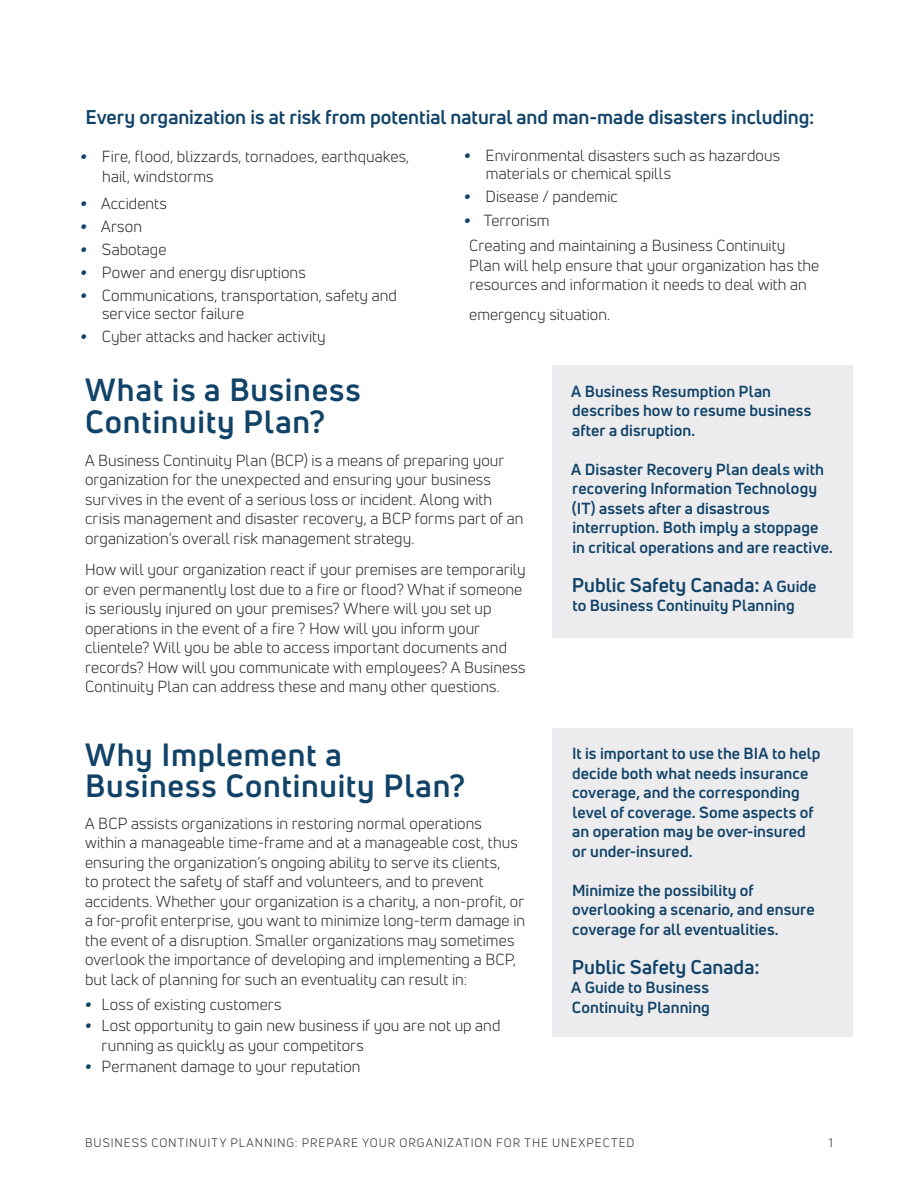
<style>
.page{position:relative;width:918px;height:1188px;background:#fff}
.page>*{position:absolute;margin:0;border:0;box-sizing:border-box;transform-origin:0 0}
.t1{font:700 31.5px/31.5px "Uni Neue";letter-spacing:.025em;color:#114368}
.Leadin{font:700 19.5px "Uni Neue";color:#114368}
.t2{font:15.75px/19.5px "Uni Neue";letter-spacing:.005em;color:#231f20}
.t3{font:700 15.75px/19.5px "Uni Neue";letter-spacing:.005em;color:#114368}
.t4{font:12px "Uni Neue";letter-spacing:.08em;color:#231f20}
.s1{font-weight:900;font-style:italic;color:#114368}
.s2{font-size:15.75px}
</style>
<div class="page">
<div style="left:552px;top:365px;width:300px;height:273px;background:#ececee"></div>
<div style="left:552px;top:728px;width:300px;height:308px;background:#ececee"></div>
<p class="Leadin" style="left:85px;top:105px;width:730px">Every organization is at risk from potential natural and man-made disasters including:</p>
<p class="t2" style="left:102px;top:147px;width:309px;text-indent:-22px"><span class="s1">•</span> Fire, flood, blizzards, tornadoes, earthquakes, hail, windstorms</p>
<p class="t2" style="left:81px;top:194px;width:88px"><span class="s1">•</span> Accidents</p>
<p class="t2" style="left:81px;top:217px;width:63px"><span class="s1">•</span> Arson</p>
<p class="t2" style="left:81px;top:240px;width:87px"><span class="s1">•</span> Sabotage</p>
<p class="t2" style="left:81px;top:263px;width:227px"><span class="s1">•</span> Power and energy disruptions</p>
<p class="t2" style="left:102px;top:286px;width:296px;line-height:18px;text-indent:-21px"><span class="s1">•</span> Communications, transportation, safety and service sector failure</p>
<p class="t2" style="left:81px;top:326px;width:247px"><span class="s1">•</span> Cyber attacks and hacker activity</p>
<p class="t2" style="left:486px;top:146px;width:296px;line-height:18px;text-indent:-22px"><span class="s1">•</span> Environmental disasters such as hazardous materials or chemical spills</p>
<p class="t2" style="left:464px;top:186px;width:155px"><span class="s1">•</span> Disease / pandemic</p>
<p class="t2" style="left:464px;top:211px;width:87px"><span class="s1">•</span> Terrorism</p>
<p class="t2" style="left:469px;top:236px;width:352px">Creating and maintaining a Business Continuity<br>Plan will help ensure that your organization has the resources and information it needs to deal with an</p>
<p class="t2" style="left:469px;top:305px;width:143px">emergency situation.</p>
<h3 class="t1" style="left:85px;top:374px;width:277px">What is a Business<br>Continuity Plan?</h3>
<p class="t2" style="left:85px;top:450px;width:440px">A Business Continuity Plan (BCP) is a means of preparing your organization for the unexpected and ensuring your business survives in the event of a serious loss or incident. Along with crisis management and disaster recovery, a BCP forms part of an organization’s overall risk management strategy.</p>
<p class="t2" style="left:85px;top:560px;width:442px">How will your organization react if your premises are temporarily or even permanently lost due to a fire or flood? What if someone is seriously injured on your premises? Where will you set up operations in the event of a fire ? How will you inform your clientele? Will you be able to access important documents and records? How will you communicate with employees? A Business Continuity Plan can address these and many other questions.</p>
<h3 class="t1" style="left:85px;top:738px;width:382px">Why Implement a<br>Business Continuity Plan?</h3>
<p class="t2" style="left:85px;top:813px;width:442px">A BCP assists organizations in restoring normal operations within a manageable time-frame and at a manageable cost, thus ensuring the organization’s ongoing ability to serve its clients,<br>to protect the safety of staff and volunteers, and to prevent accidents. Whether your organization is a charity, a non-profit, or a for-profit enterprise, you want to minimize long-term damage in the event of a disruption. Smaller organizations may sometimes overlook the importance of developing and implementing a BCP, but lack of planning for such an eventuality can result in:</p>
<p class="t2" style="left:85px;top:995px;width:198px"><span class="s1">•</span> Loss of existing customers</p>
<p class="t2" style="left:102px;top:1016px;width:400px;text-indent:-16px"><span class="s1">•</span> Lost opportunity to gain new business if you are not up and running as quickly as your competitors</p>
<p class="t2" style="left:85px;top:1056px;width:277px"><span class="s1">•</span> Permanent damage to your reputation</p>
<h2 class="t3" style="left:571px;top:381px;width:242px">A Business Resumption Plan describes how to resume business after a disruption.</h2>
<h2 class="t3" style="left:571px;top:459px;width:263px">A Disaster Recovery Plan deals with recovering Information Technology (IT) assets after a disastrous interruption. Both imply a stoppage in critical operations and are reactive.</h2>
<h2 class="Leadin" style="left:572px;top:573px;width:246px">Public Safety Canada: <span class="s2">A Guide</span></h2>
<h2 class="t3" style="left:572px;top:596px;width:224px">to Business Continuity Planning</h2>
<h2 class="t3" style="left:572px;top:744px;width:250px">It is important to use the BIA to help decide both what needs insurance coverage, and the corresponding level of coverage. Some aspects of an operation may be over-insured or under-insured.</h2>
<h2 class="t3" style="left:572px;top:880px;width:244px">Minimize the possibility of overlooking a scenario, and ensure coverage for all eventualities.</h2>
<h2 class="Leadin" style="left:572px;top:955px;width:189px">Public Safety Canada:</h2>
<h2 class="t3" style="left:571px;top:978px;width:140px">A Guide to Business<br>Continuity Planning</h2>
<p class="t4" style="left:85px;top:1136px;width:551px">BUSINESS CONTINUITY PLANNING: PREPARE YOUR ORGANIZATION FOR THE UNEXPECTED</p>
<p class="t4" style="left:829px;top:1136px;width:6px">1</p>
</div>
